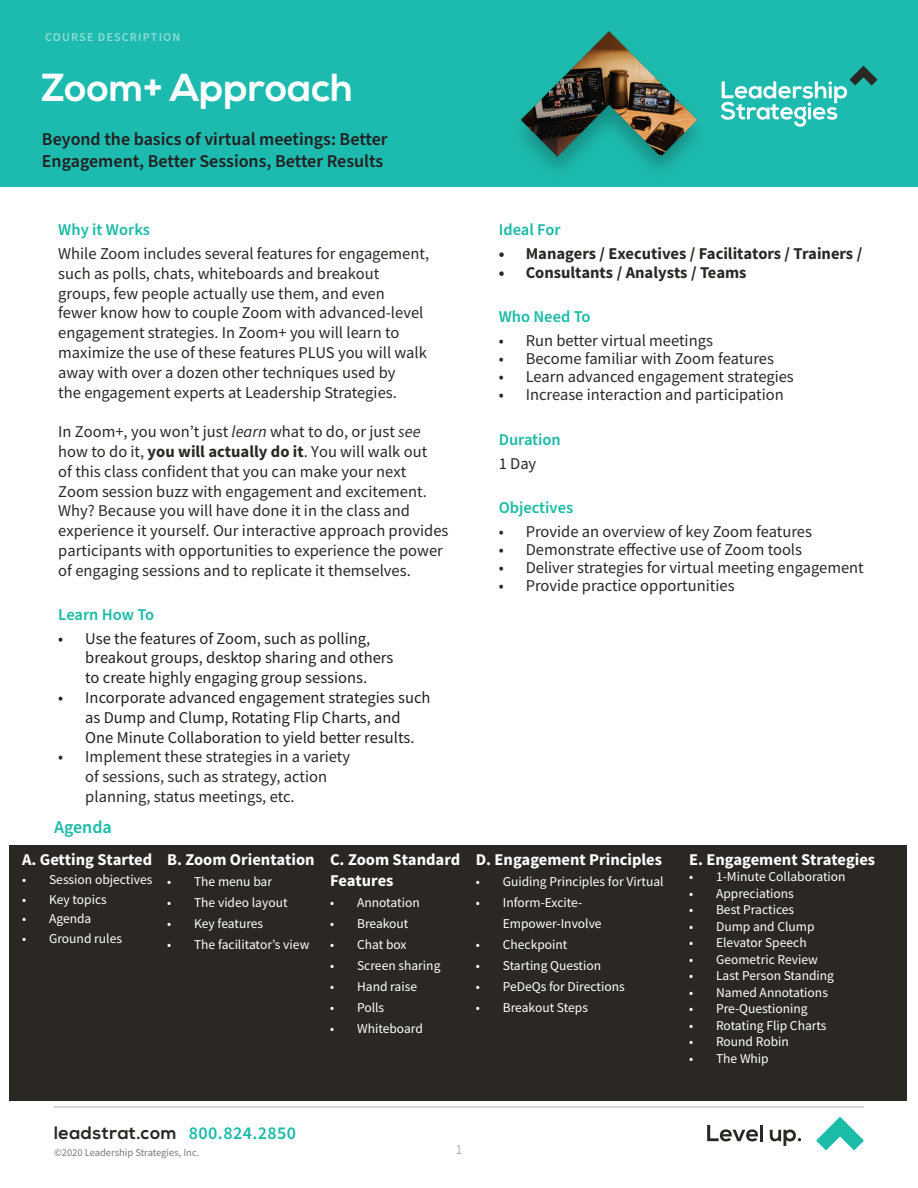
<style>
.page{position:relative;width:918px;height:1188px;background:#fff}
.page>*{position:absolute;margin:0;border:0;box-sizing:border-box;transform-origin:0 0}
.t1{font:700 39px "Nexa";color:#fff}
.t2{font:600 18px/21.6px "Source Sans Pro";color:#231f20}
.t3{font:600 18px "Source Sans Pro";letter-spacing:.025em;color:#1abba7}
.t4{font:700 18px "Nexa";letter-spacing:.025em;color:#2b2824}
.t5{font:16.5px/19.8px "Source Sans Pro";color:#2b2824}
.t6{font:16.5px/19.8px "Source Sans Pro";color:#231f20}
.t7{font:700 16.5px/21px "Source Sans Pro";color:#fff}
.t8{font:700 16.5px "Source Sans Pro";color:#2b2824}
.t9{font:600 16.5px "Source Sans Pro";color:#1abba7}
.t10{font:13.5px/21px "Source Sans Pro";color:#fff}
.t11{font:300 13.5px "Source Sans Pro";color:#7e7774}
.t12{font:600 12px "Source Sans Pro";letter-spacing:.1em;color:#fff}
.t13{font:10.5px "Source Sans Pro";color:#7e7774}
.s1{font-style:italic}
.s2{font-weight:700}
</style>
<div class="page">
<div style="left:10px;top:845px;width:897px;height:256px;background:#2b2824"></div>
<svg style="left:816px;top:1117px;width:48px;height:33px"></svg>
<svg style="left:707px;top:1125px;width:51px;height:16px"></svg>
<hr style="left:760px;top:1125px;width:3px;height:16px;background:#2b2824">
<svg style="left:770px;top:1129px;width:31px;height:17px"></svg>
<hr style="left:54px;top:1107px;width:810px;height:1px;background:#b3aeac">
<div style="left:0;top:0;width:918px;height:187px;background:#1dbbaf"></div>
<svg style="left:721px;top:65px;width:157px;height:62px"></svg>
<img style="left:521px;top:32px;width:177px;height:138px">
<p class="t12" style="left:45px;top:29px;width:137px">COURSE DESCRIPTION</p>
<p class="t1" style="left:42px;top:65px;width:313px">Zoom+ Approach</p>
<p class="t2" style="left:42px;top:129px;width:347px">Beyond the basics of virtual meetings: Better<br>Engagement, Better Sessions, Better Results</p>
<p class="t9" style="left:58px;top:219px;width:93px">Why it Works</p>
<p class="t5" style="left:58px;top:244px;width:372px">While Zoom includes several features for engagement, such as polls, chats, whiteboards and breakout groups, few people actually use them, and even<br>fewer know how to couple Zoom with advanced-level engagement strategies. In Zoom+ you will learn to maximize the use of these features PLUS you will walk away with over a dozen other techniques used by<br>the engagement experts at Leadership Strategies.</p>
<p class="t5" style="left:58px;top:422px;width:392px">In Zoom+, you won’t just <span class="s1">learn</span> what to do, or just <span class="s1">see </span>how to do it, <span class="s2">you will actually do it</span>. You will walk out<br>of this class confident that you can make your next Zoom session buzz with engagement and excitement.<br>Why? Because you will have done it in the class and experience it yourself. Our interactive approach provides participants with opportunities to experience the power of engaging sessions and to replicate it themselves.</p>
<p class="t9" style="left:58px;top:603px;width:97px">Learn How To</p>
<p class="t6" style="left:85px;top:628px;width:310px;text-indent:-27px">• Use the features of Zoom, such as polling, breakout groups, desktop sharing and others to create highly engaging group sessions.</p>
<p class="t6" style="left:85px;top:688px;width:347px;text-indent:-27px">• Incorporate advanced engagement strategies such as Dump and Clump, Rotating Flip Charts, and<br>One Minute Collaboration to yield better results.</p>
<p class="t5" style="left:85px;top:747px;width:266px;text-indent:-27px">• Implement these strategies in a variety of sessions, such as strategy, action planning, status meetings, etc.</p>
<p class="t3" style="left:54px;top:815px;width:59px">Agenda</p>
<p class="t7" style="left:22px;top:850px;width:132px">A. Getting Started</p>
<p class="t10" style="left:22px;top:869px;width:132px">• Session objectives</p>
<p class="t10" style="left:22px;top:889px;width:86px">• Key topics</p>
<p class="t10" style="left:22px;top:908px;width:71px">• Agenda</p>
<p class="t10" style="left:22px;top:928px;width:101px">• Ground rules</p>
<p class="t7" style="left:167px;top:850px;width:149px">B. Zoom Orientation</p>
<p class="t10" style="left:167px;top:871px;width:107px">• The menu bar</p>
<p class="t10" style="left:167px;top:892px;width:122px">• The video layout</p>
<p class="t10" style="left:167px;top:913px;width:98px">• Key features</p>
<p class="t10" style="left:167px;top:934px;width:144px">• The facilitator’s view</p>
<p class="t7" style="left:330px;top:850px;width:132px">C. Zoom Standard<br>Features</p>
<p class="t10" style="left:330px;top:892px;width:91px">• Annotation</p>
<p class="t10" style="left:330px;top:913px;width:80px">• Breakout</p>
<p class="t10" style="left:330px;top:934px;width:78px">• Chat box</p>
<p class="t10" style="left:330px;top:955px;width:112px">• Screen sharing</p>
<p class="t10" style="left:330px;top:976px;width:89px">• Hand raise</p>
<p class="t10" style="left:330px;top:997px;width:56px">• Polls</p>
<p class="t10" style="left:330px;top:1018px;width:94px">• Whiteboard</p>
<p class="t9" style="left:499px;top:218px;width:63px">Ideal For</p>
<p class="t8" style="left:499px;top:243px;width:365px">• Managers / Executives / Facilitators / Trainers /</p>
<p class="t8" style="left:499px;top:262px;width:249px">• Consultants / Analysts / Teams</p>
<p class="t9" style="left:499px;top:306px;width:93px">Who Need To</p>
<p class="t5" style="left:499px;top:331px;width:216px">• Run better virtual meetings</p>
<p class="t5" style="left:499px;top:349px;width:277px">• Become familiar with Zoom features</p>
<p class="t5" style="left:499px;top:367px;width:297px">• Learn advanced engagement strategies</p>
<p class="t5" style="left:499px;top:385px;width:287px">• Increase interaction and participation</p>
<p class="t9" style="left:499px;top:429px;width:64px">Duration</p>
<p class="t5" style="left:499px;top:454px;width:39px">1 Day</p>
<p class="t9" style="left:499px;top:496px;width:76px">Objectives</p>
<p class="t5" style="left:499px;top:522px;width:315px">• Provide an overview of key Zoom features</p>
<p class="t5" style="left:499px;top:540px;width:305px">• Demonstrate effective use of Zoom tools</p>
<p class="t5" style="left:499px;top:558px;width:367px">• Deliver strategies for virtual meeting engagement</p>
<p class="t5" style="left:499px;top:576px;width:237px">• Provide practice opportunities</p>
<p class="t7" style="left:476px;top:850px;width:188px">D. Engagement Principles</p>
<p class="t10" style="left:476px;top:871px;width:189px">• Guiding Principles for Virtual</p>
<p class="t10" style="left:503px;top:892px;width:100px;text-indent:-27px">• Inform-Excite-<br>Empower-Involve</p>
<p class="t10" style="left:476px;top:934px;width:93px">• Checkpoint</p>
<p class="t10" style="left:476px;top:955px;width:127px">• Starting Question</p>
<p class="t10" style="left:476px;top:976px;width:150px">• PeDeQs for Directions</p>
<p class="t10" style="left:476px;top:997px;width:114px">• Breakout Steps</p>
<p class="t7" style="left:689px;top:850px;width:188px">E. Engagement Strategies</p>
<p class="t10" style="left:689px;top:866px;width:158px">• 1-Minute Collaboration</p>
<p class="t10" style="left:689px;top:883px;width:106px">• Appreciations</p>
<p class="t10" style="left:689px;top:899px;width:107px">• Best Practices</p>
<p class="t10" style="left:689px;top:916px;width:127px">• Dump and Clump</p>
<p class="t10" style="left:689px;top:932px;width:119px">• Elevator Speech</p>
<p class="t10" style="left:689px;top:949px;width:130px">• Geometric Review</p>
<p class="t10" style="left:689px;top:965px;width:147px">• Last Person Standing</p>
<p class="t10" style="left:689px;top:982px;width:140px">• Named Annotations</p>
<p class="t10" style="left:689px;top:998px;width:120px">• Pre-Questioning</p>
<p class="t10" style="left:689px;top:1015px;width:139px">• Rotating Flip Charts</p>
<p class="t10" style="left:689px;top:1031px;width:101px">• Round Robin</p>
<p class="t10" style="left:689px;top:1048px;width:81px">• The Whip</p>
<p class="t4" style="left:54px;top:1123px;width:125px">leadstrat.com</p>
<p class="t3" style="left:189px;top:1121px;width:109px">800.824.2850</p>
<p class="t13" style="left:54px;top:1146px;width:147px">©2020 Leadership Strategies, Inc.</p>
<p class="t11" style="left:456px;top:1142px;width:8px">1</p>
</div>
